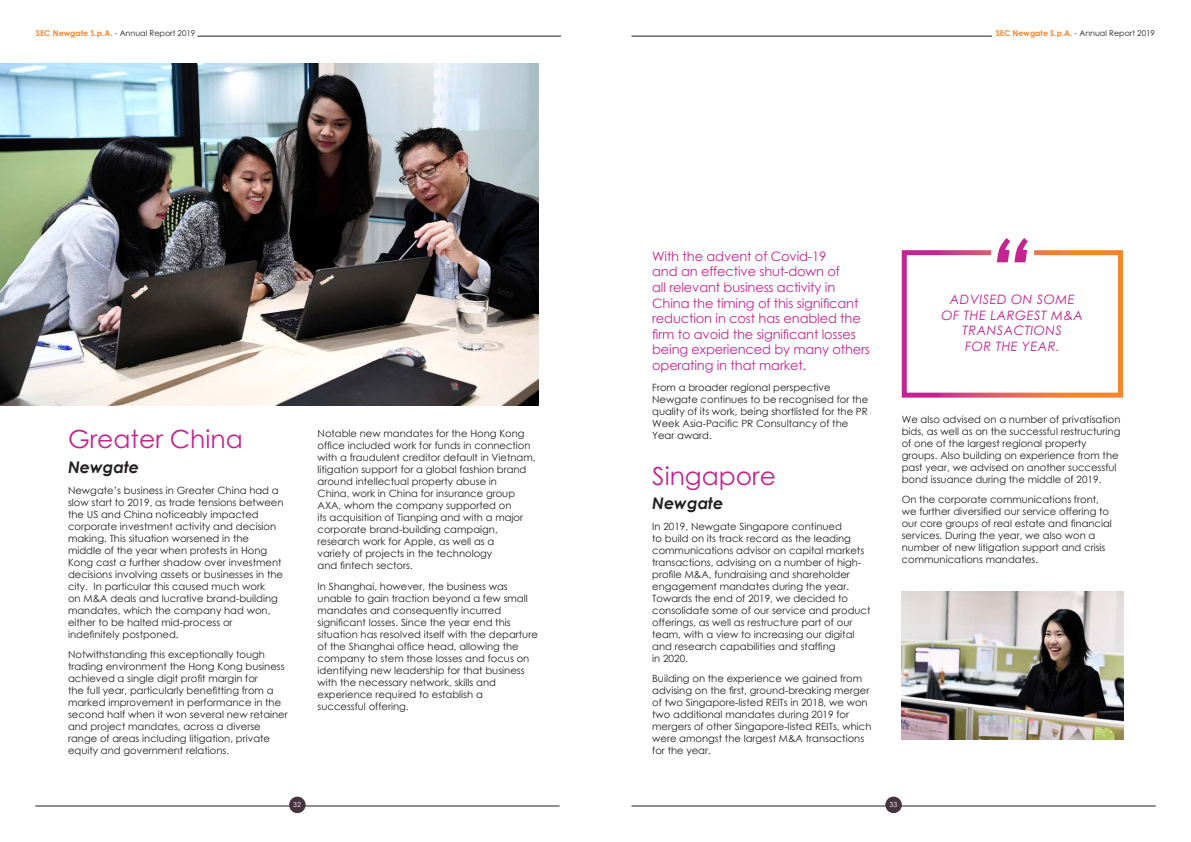
<style>
.page{position:relative;width:1191px;height:842px;background:#fff}
.page>*{position:absolute;margin:0;border:0;box-sizing:border-box;transform-origin:0 0}
.t1{font:25px "Century Gothic Pro";color:#c32490}
.t2{font:italic 700 16px "Century Gothic";color:#231f20}
.t3{font:13px/15.6px "Century Gothic";letter-spacing:-.01em;color:#c32490}
.t4{font:italic 13px/15.6px "Century Gothic Pro";letter-spacing:.03em;color:#c32490;text-align:center}
.t5{font:10px/12px "Century Gothic";color:#231f20}
.t6{font:8px "Century Gothic Pro";color:#231f20}
.t7{font:7px "Century Gothic Pro";color:#fff}
.s1{font-weight:700;color:#f5852a}
</style>
<div class="page">
<hr style="left:35px;top:806px;width:524px;height:1px;background:#231f20">
<div style="left:289px;top:797px;width:17px;height:16px;background:#473340;border-radius:50%"></div>
<hr style="left:197px;top:36px;width:364px;height:1px;background:#231f20">
<img style="left:0;top:64px;width:539px;height:341px">
<hr style="left:631px;top:806px;width:524px;height:1px;background:#231f20">
<div style="left:885px;top:797px;width:17px;height:16px;background:#473340;border-radius:50%"></div>
<hr style="left:631px;top:36px;width:361px;height:1px;background:#231f20">
<img style="left:902px;top:592px;width:221px;height:147px">
<svg style="left:901px;top:238px;width:222px;height:160px"></svg>
<p class="t6" style="left:36px;top:28px;width:161px"><span class="s1">SEC Newgate S.p.A.</span> - Annual Report 2019</p>
<p class="t6" style="left:995px;top:28px;width:161px"><span class="s1">SEC Newgate S.p.A.</span> - Annual Report 2019</p>
<p class="t1" style="left:68px;top:424px;width:176px">Greater China</p>
<p class="t2" style="left:68px;top:455px;width:73px">Newgate</p>
<p class="t5" style="left:68px;top:484px;width:217px">Newgate’s business in Greater China had a slow start to 2019, as trade tensions between the US and China noticeably impacted corporate investment activity and decision making. This situation worsened in the middle of the year when protests in Hong Kong cast a further shadow over investment decisions involving assets or businesses in the city. In particular this caused much work<br>on M&amp;A deals and lucrative brand-building mandates, which the company had won, either to be halted mid-process or indefinitely postponed.</p>
<p class="t5" style="left:68px;top:648px;width:221px">Notwithstanding this exceptionally tough trading environment the Hong Kong business achieved a single digit profit margin for<br>the full year, particularly benefitting from a marked improvement in performance in the second half when it won several new retainer and project mandates, across a diverse range of areas including litigation, private equity and government relations.</p>
<p class="t5" style="left:317px;top:428px;width:219px">Notable new mandates for the Hong Kong office included work for funds in connection with a fraudulent creditor default in Vietnam, litigation support for a global fashion brand around intellectual property abuse in<br>China, work in China for insurance group AXA, whom the company supported on<br>its acquisition of Tianping and with a major corporate brand-building campaign, research work for Apple, as well as a<br>variety of projects in the technology<br>and fintech sectors.</p>
<p class="t5" style="left:317px;top:580px;width:222px">In Shanghai, however, the business was unable to gain traction beyond a few small mandates and consequently incurred significant losses. Since the year end this situation has resolved itself with the departure of the Shanghai office head, allowing the company to stem those losses and focus on identifying new leadership for that business with the necessary network, skills and experience required to establish a<br>successful offering.</p>
<p class="t3" style="left:652px;top:248px;width:219px">With the advent of Covid-19<br>and an effective shut-down of<br>all relevant business activity in<br>China the timing of this significant reduction in cost has enabled the firm to avoid the significant losses being experienced by many others operating in that market.</p>
<p class="t5" style="left:652px;top:381px;width:217px">From a broader regional perspective Newgate continues to be recognised for the quality of its work, being shortlisted for the PR Week Asia-Pacific PR Consultancy of the Year award.</p>
<p class="t1" style="left:652px;top:461px;width:125px">Singapore</p>
<p class="t2" style="left:652px;top:491px;width:73px">Newgate</p>
<p class="t5" style="left:652px;top:520px;width:220px">In 2019, Newgate Singapore continued<br>to build on its track record as the leading communications advisor on capital markets transactions, advising on a number of high&shy;profile M&amp;A, fundraising and shareholder engagement mandates during the year.<br>Towards the end of 2019, we decided to consolidate some of our service and product offerings, as well as restructure part of our team, with a view to increasing our digital and research capabilities and staffing<br>in 2020.</p>
<p class="t5" style="left:652px;top:672px;width:221px">Building on the experience we gained from advising on the first, ground-breaking merger of two Singapore-listed REITs in 2018, we won two additional mandates during 2019 for mergers of other Singapore-listed REITs, which were amongst the largest M&amp;A transactions for the year.</p>
<p class="t4" style="left:941px;top:292px;width:143px">ADVISED ON SOME<br>OF THE LARGEST M&amp;A<br>TRANSACTIONS<br>FOR THE YEAR.</p>
<p class="t5" style="left:901px;top:413px;width:220px">We also advised on a number of privatisation bids, as well as on the successful restructuring of one of the largest regional property groups. Also building on experience from the past year, we advised on another successful bond issuance during the middle of 2019.</p>
<p class="t5" style="left:901px;top:494px;width:212px">On the corporate communications front, we further diversified our service offering to our core groups of real estate and financial services. During the year, we also won a number of new litigation support and crisis communications mandates.</p>
<p class="t7" style="left:293px;top:801px;width:9px">32</p>
<p class="t7" style="left:889px;top:801px;width:9px">33</p>
</div>
